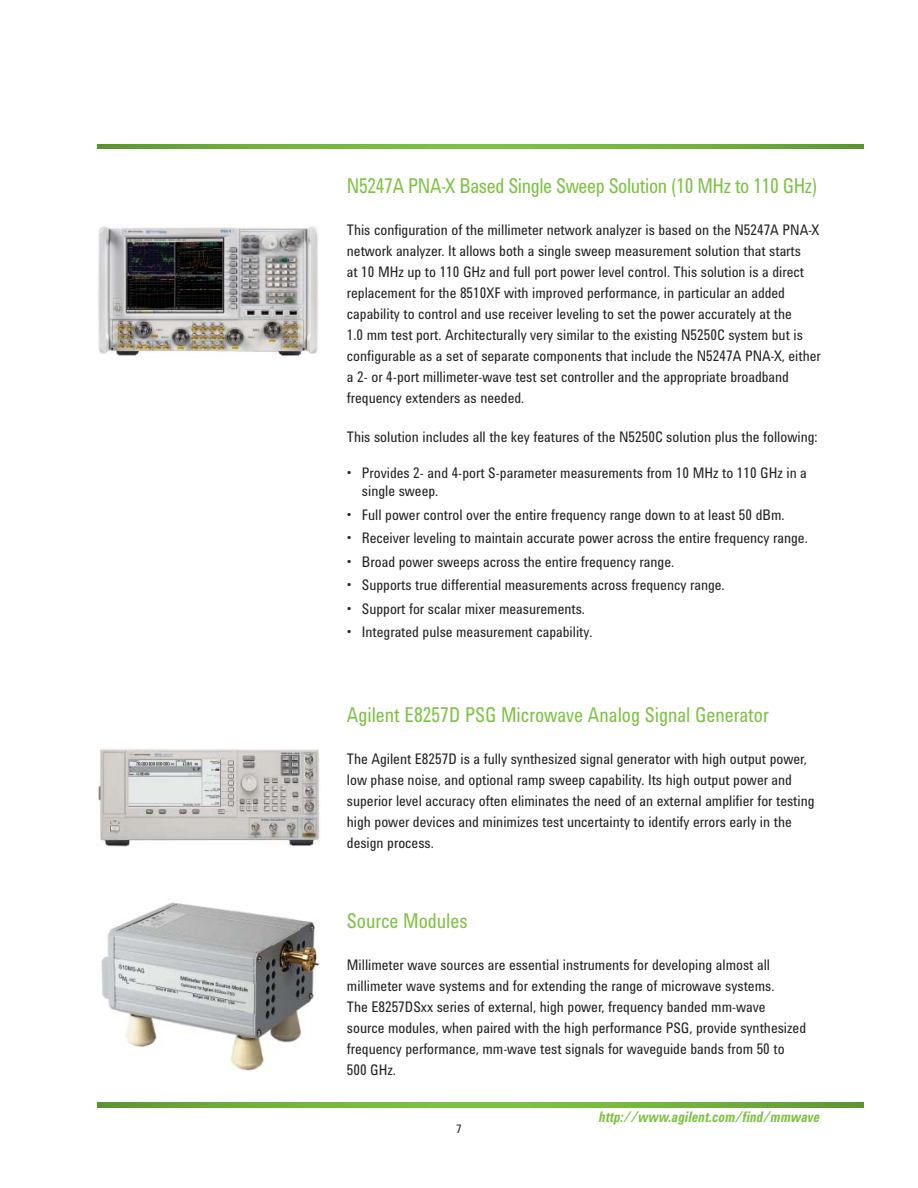
<style>
.page{position:relative;width:918px;height:1188px;background:#fff}
.page>*{position:absolute;margin:0;border:0;box-sizing:border-box;transform-origin:0 0}
.t1{font:21px "Agilent Condensed CFF";color:#7dc242;scale:.9 1}
.t2{font:21px "Agilent Condensed CFF";letter-spacing:-.02em;color:#7dc242;scale:.9 1}
.t3{font:15px/21px "Agilent Condensed CFF";color:#231f20;scale:.95 1}
.t4{font:italic 700 15px "Agilent Condensed CFF";color:#7dc242;scale:.9 1}
.t5{font:12px "Agilent Condensed CFF";color:#231f20}
</style>
<div class="page">
<img style="left:98px;top:226px;width:220px;height:130px">
<svg style="left:97px;top:145px;width:766px;height:4px;background:#70b03b"></svg>
<svg style="left:97px;top:1103px;width:766px;height:4px;background:#70b03b"></svg>
<img style="left:98px;top:748px;width:222px;height:99px">
<img style="left:101px;top:902px;width:220px;height:169px">
<h1 class="t2" style="left:347px;top:178px;width:524px">N5247A PNA-X Based Single Sweep Solution (10 MHz to 110 GHz)</h1>
<p class="t3" style="left:347px;top:221px;width:500px">This configuration of the millimeter network analyzer is based on the N5247A PNA-X network analyzer. It allows both a single sweep measurement solution that starts<br>at 10 MHz up to 110 GHz and full port power level control. This solution is a direct replacement for the 8510XF with improved performance, in particular an added capability to control and use receiver leveling to set the power accurately at the<br>1.0 mm test port. Architecturally very similar to the existing N5250C system but is configurable as a set of separate components that include the N5247A PNA-X, either a 2- or 4-port millimeter-wave test set controller and the appropriate broadband frequency extenders as needed.</p>
<p class="t3" style="left:347px;top:428px;width:497px">This solution includes all the key features of the N5250C solution plus the following:</p>
<p class="t3" style="left:362px;top:466px;width:470px;line-height:18px;text-indent:-15px">• Provides 2- and 4-port S-parameter measurements from 10 MHz to 110 GHz in a single sweep.</p>
<p class="t3" style="left:347px;top:506px;width:462px">• Full power control over the entire frequency range down to at least 50 dBm.</p>
<p class="t3" style="left:347px;top:529px;width:487px">• Receiver leveling to maintain accurate power across the entire frequency range.</p>
<p class="t3" style="left:347px;top:553px;width:346px">• Broad power sweeps across the entire frequency range.</p>
<p class="t3" style="left:347px;top:576px;width:399px">• Supports true differential measurements across frequency range.</p>
<p class="t3" style="left:347px;top:600px;width:252px">• Support for scalar mixer measurements.</p>
<p class="t3" style="left:347px;top:623px;width:260px">• Integrated pulse measurement capability.</p>
<h1 class="t1" style="left:347px;top:707px;width:470px">Agilent E8257D PSG Microwave Analog Signal Generator</h1>
<p class="t3" style="left:347px;top:750px;width:494px">The Agilent E8257D is a fully synthesized signal generator with high output power, low phase noise, and optional ramp sweep capability. Its high output power and superior level accuracy often eliminates the need of an external amplifier for testing high power devices and minimizes test uncertainty to identify errors early in the design process.</p>
<h1 class="t1" style="left:347px;top:913px;width:136px">Source Modules</h1>
<p class="t3" style="left:347px;top:956px;width:485px">Millimeter wave sources are essential instruments for developing almost all millimeter wave systems and for extending the range of microwave systems.<br>The E8257DSxx series of external, high power, frequency banded mm-wave source modules, when paired with the high performance PSG, provide synthesized frequency performance, mm-wave test signals for waveguide bands from 50 to 500 GHz.</p>
<p class="t5" style="left:456px;top:1124px;width:7px">7</p>
<p class="t4" style="left:598px;top:1112px;width:247px">http://www.agilent.com/find/mmwave</p>
</div>
